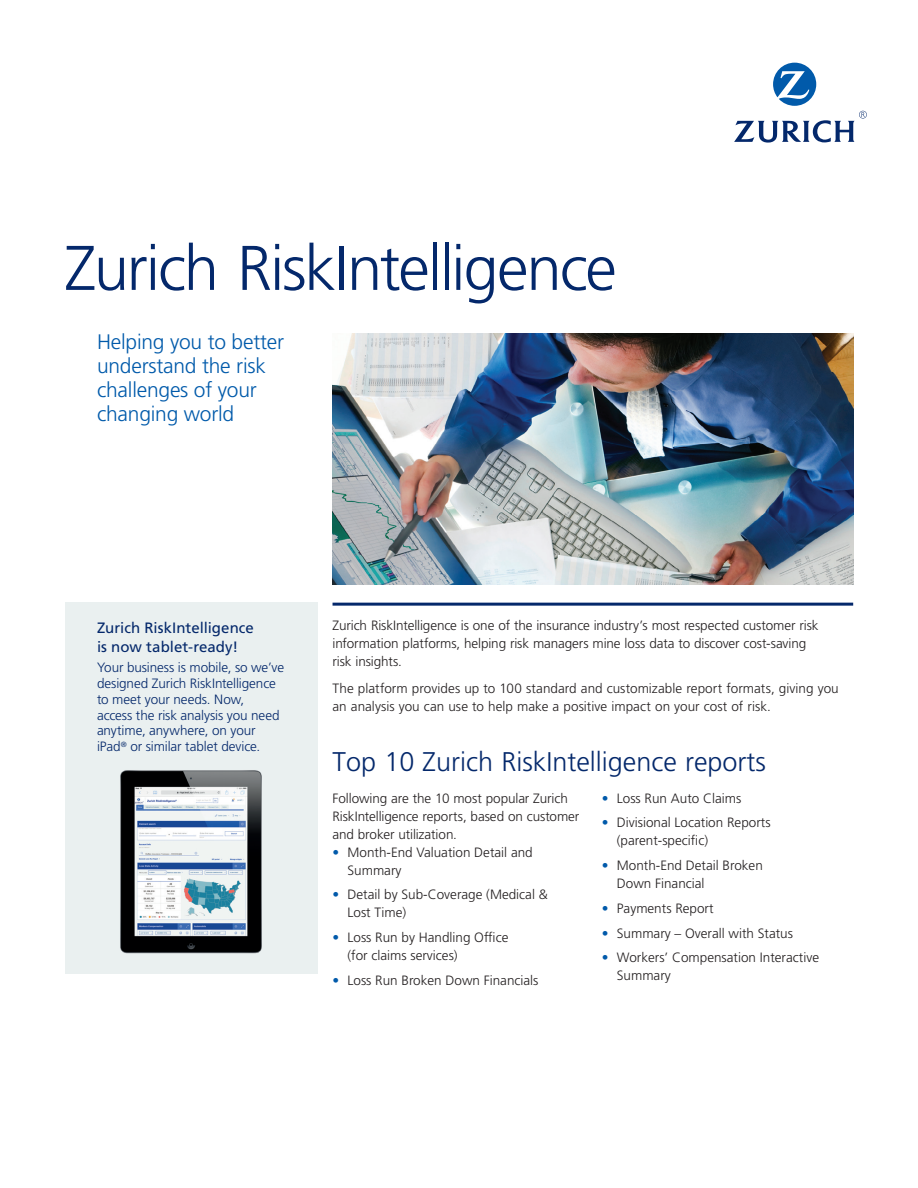
<style>
.page{position:relative;width:918px;height:1188px;background:#fff}
.page>*{position:absolute;margin:0;border:0;box-sizing:border-box;transform-origin:0 0}
.H2_Black{font:300 63px "Frutiger LT Std";letter-spacing:-.03em;color:#04286b}
.Body_Subhead_Lime{font:300 27px "Frutiger LT Std";color:#04286b}
.t1{font:300 21px/24px "Frutiger LT Std";letter-spacing:-.01em;color:#015aaa}
.Intro_Copy{font:15px "Frutiger LT Std";letter-spacing:.005em;color:#04286b}
.Body{font:300 13.5px/18px "Frutiger LT Std";color:#231f20}
.Intro_Copy-2{font:300 13.5px/15.8px "Frutiger LT Std";letter-spacing:-.005em;color:#04286b}
.s1{color:#015aaa}
</style>
<div class="page">
<img style="left:333px;top:334px;width:520px;height:250px">
<hr style="left:333px;top:603px;width:520px;height:3px;background:#04286b">
<svg style="left:734px;top:63px;width:133px;height:80px"></svg>
<div style="left:65px;top:603px;width:253px;height:371px;background:#eaf0f0"></div>
<img style="left:120px;top:770px;width:142px;height:184px">
<p class="H2_Black" style="left:65px;top:232px;width:554px">Zurich RiskIntelligence</p>
<p class="t1" style="left:97px;top:330px;width:189px">Helping you to better understand the risk challenges of your changing world</p>
<p class="Intro_Copy" style="left:97px;top:619px;width:158px">Zurich RiskIntelligence</p>
<p class="Intro_Copy" style="left:97px;top:638px;width:143px">is now tablet-ready!</p>
<p class="Intro_Copy-2" style="left:97px;top:660px;width:189px">Your business is mobile, so we’ve designed Zurich RiskIntelligence to meet your needs. Now,<br>access the risk analysis you need anytime, anywhere, on your iPad<sup>®</sup> or similar tablet device.</p>
<p class="Body" style="left:333px;top:616px;width:488px">Zurich RiskIntelligence is one of the insurance industry’s most respected customer risk information platforms, helping risk managers mine loss data to discover cost-saving risk insights.</p>
<p class="Body" style="left:333px;top:679px;width:508px">The platform provides up to 100 standard and customizable report formats, giving you an analysis you can use to help make a positive impact on your cost of risk.</p>
<p class="Body_Subhead_Lime" style="left:333px;top:746px;width:435px">Top 10 Zurich RiskIntelligence reports</p>
<p class="Body" style="left:333px;top:789px;width:248px">Following are the 10 most popular Zurich<br>RiskIntelligence reports, based on customer and broker utilization.</p>
<p class="Body" style="left:348px;top:843px;width:187px;text-indent:-15px"><span class="s1">•</span> Month-End Valuation Detail and<br>Summary</p>
<p class="Body" style="left:348px;top:886px;width:202px;text-indent:-15px"><span class="s1">•</span> Detail by Sub-Coverage (Medical &amp;<br>Lost Time)</p>
<p class="Body" style="left:348px;top:929px;width:163px;text-indent:-15px"><span class="s1">•</span> Loss Run by Handling Office (for claims services)</p>
<p class="Body" style="left:333px;top:971px;width:208px"><span class="s1">•</span> Loss Run Broken Down Financials</p>
<p class="Body" style="left:602px;top:789px;width:141px"><span class="s1">•</span> Loss Run Auto Claims</p>
<p class="Body" style="left:617px;top:814px;width:155px;text-indent:-15px"><span class="s1">•</span> Divisional Location Reports (parent-specific)</p>
<p class="Body" style="left:617px;top:857px;width:148px;text-indent:-15px"><span class="s1">•</span> Month-End Detail Broken<br>Down Financial</p>
<p class="Body" style="left:602px;top:899px;width:113px"><span class="s1">•</span> Payments Report</p>
<p class="Body" style="left:602px;top:924px;width:193px"><span class="s1">•</span> Summary – Overall with Status</p>
<p class="Body" style="left:617px;top:949px;width:204px;text-indent:-15px"><span class="s1">•</span> Workers’ Compensation Interactive<br>Summary</p>
</div>
